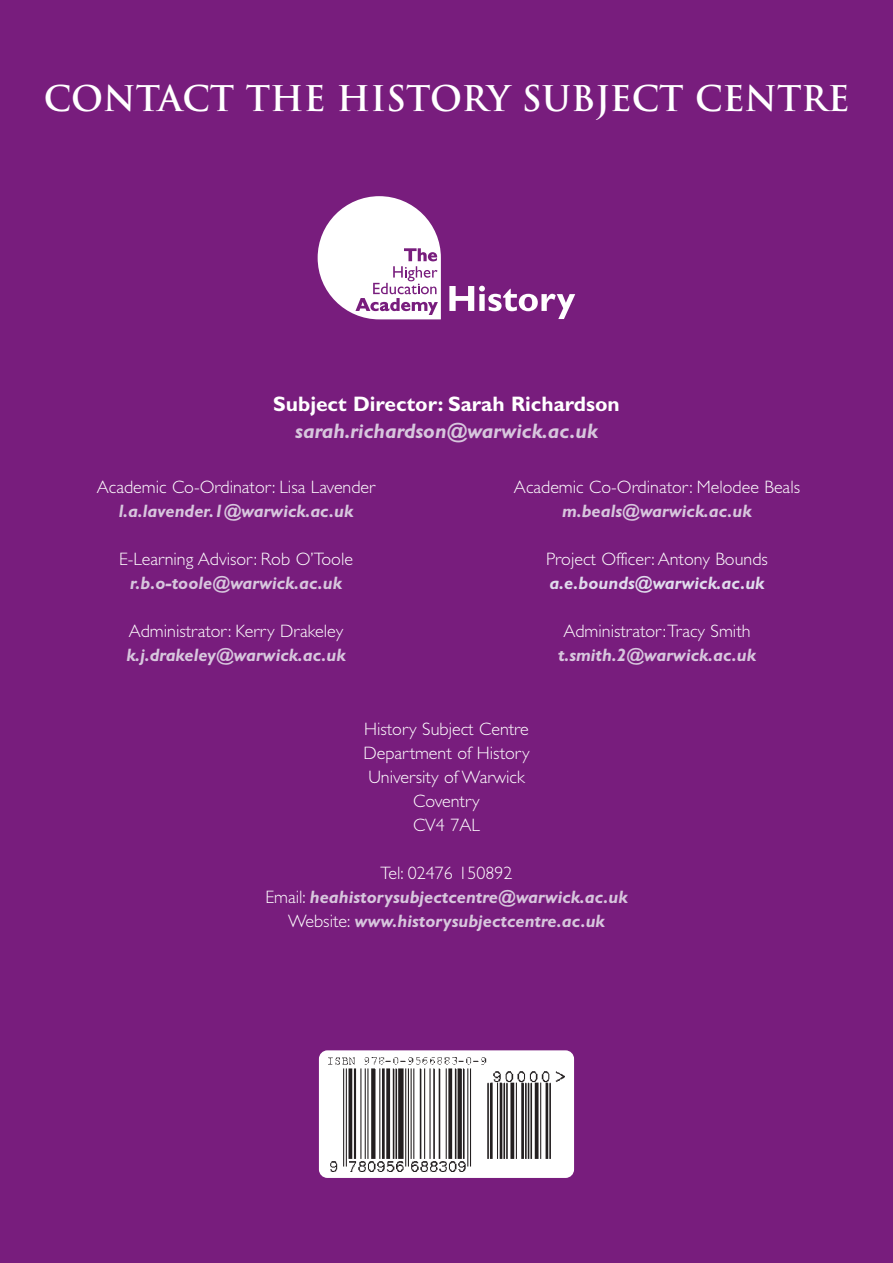
<style>
.page{position:relative;width:893px;height:1263px;background:#781d7d}
.page>*{position:absolute;margin:0;border:0;box-sizing:border-box;transform-origin:0 0}
.t1{font:700 34.5px "Trajan";color:#fff}
.t2{font:700 21px "Gill Sans";color:#fff}
.t3{font:italic 700 21px "Gill Sans";color:#d7c6dd}
.t4{font:300 18px/24px "Gill Sans";color:#fff;text-align:center}
.t5{font:italic 700 18px/24px "Gill Sans";color:#d7c6dd;text-align:center}
.t6{font:italic 700 18px "Gill Sans";color:#e0dbec}
.s1{font-weight:300;font-style:normal;color:#fff}
</style>
<div class="page">
<svg style="left:318px;top:196px;width:123px;height:123px"></svg>
<svg style="left:449px;top:286px;width:126px;height:33px"></svg>
<div style="left:319px;top:1050px;width:255px;height:128px;background:#fff;border-radius:9px"></div>
<img style="left:328px;top:1057px;width:237px;height:114px">
<h1 class="t1" style="left:44px;top:79px;width:807px">CONTACT THE HISTORY SUBJECT CENTRE</h1>
<p class="t2" style="left:273px;top:396px;width:348px">Subject Director: Sarah Richardson</p>
<p class="t3" style="left:295px;top:423px;width:304px">sarah.richardson@warwick.ac.uk</p>
<p class="t4" style="left:97px;top:476px;width:280px">Academic Co-Ordinator: Lisa Lavender</p>
<p class="t5" style="left:119px;top:500px;width:236px">l.a.lavender.1@warwick.ac.uk</p>
<p class="t4" style="left:119px;top:548px;width:236px">E-Learning Advisor: Rob O’Toole</p>
<p class="t5" style="left:130px;top:572px;width:213px">r.b.o-toole@warwick.ac.uk</p>
<p class="t4" style="left:129px;top:620px;width:216px">Administrator: Kerry Drakeley</p>
<p class="t5" style="left:126px;top:644px;width:221px">k.j.drakeley@warwick.ac.uk</p>
<p class="t4" style="left:514px;top:476px;width:288px">Academic Co-Ordinator: Melodee Beals</p>
<p class="t5" style="left:562px;top:500px;width:191px">m.beals@warwick.ac.uk</p>
<p class="t4" style="left:546px;top:548px;width:223px">Project Officer: Antony Bounds</p>
<p class="t6" style="left:550px;top:576px;width:216px">a.e.bounds@warwick.ac.uk</p>
<p class="t4" style="left:563px;top:620px;width:189px">Administrator:Tracy Smith</p>
<p class="t5" style="left:558px;top:644px;width:199px">t.smith.2@warwick.ac.uk</p>
<p class="t4" style="left:363px;top:719px;width:168px">History Subject Centre<br>Department of History<br>University of Warwick<br>Coventry<br>CV4 7AL</p>
<p class="t5" style="left:265px;top:863px;width:364px"><span class="s1">Tel: 02476 150892<br>Email:</span> heahistorysubjectcentre@warwick.ac.uk<br><span class="s1">Website:</span> www.historysubjectcentre.ac.uk</p>
</div>
